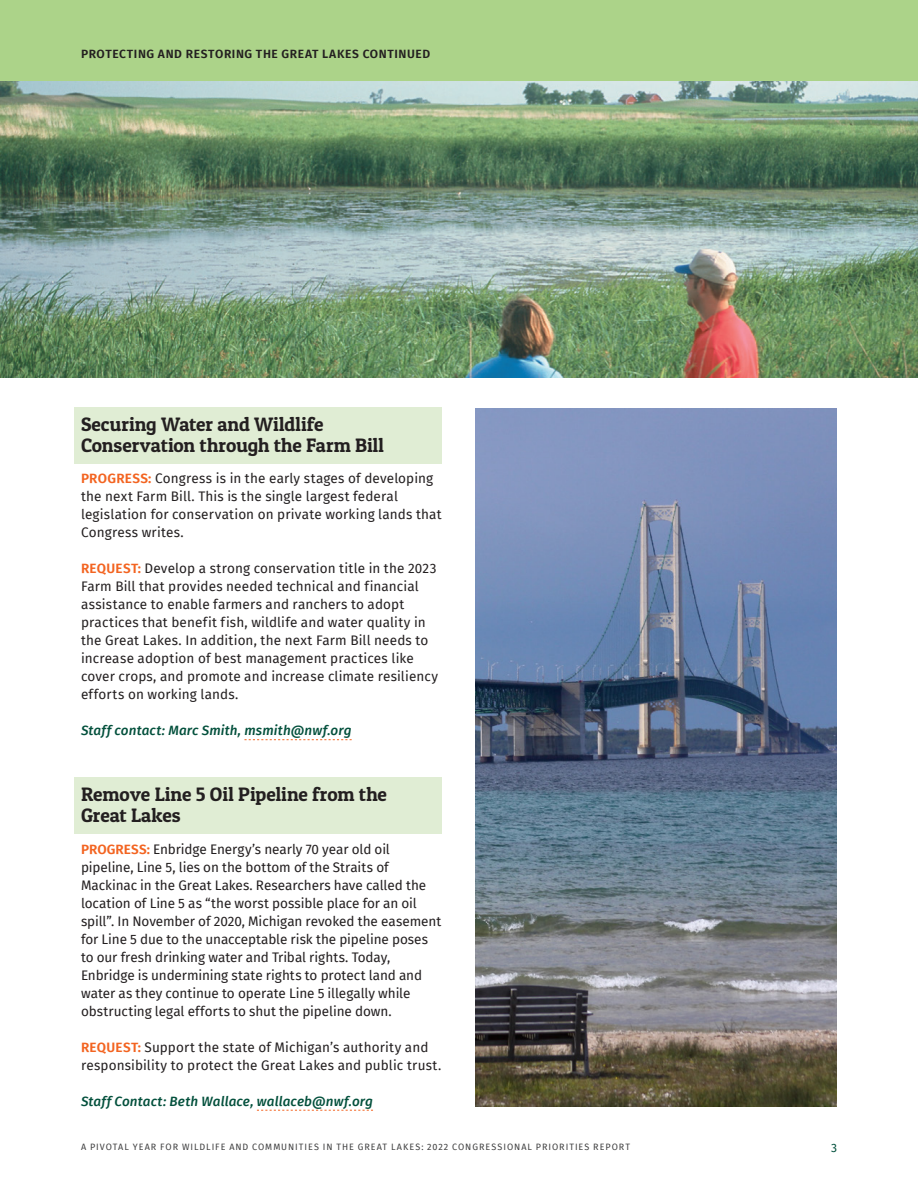
<style>
.page{position:relative;width:918px;height:1188px;background:#fff}
.page>*{position:absolute;margin:0;border:0;box-sizing:border-box;transform-origin:0 0}
.Subheader_4{font:19.5px/21px "Patua One";letter-spacing:-.005em;color:#231f20}
.Body_1{font:13.5px/18px "Fira Sans";letter-spacing:.005em;color:#231f20}
.Staff_Contact{font:italic 500 13.5px "Fira Sans";letter-spacing:.01em;color:#03503c}
.Subheader_3{font:600 12px "Fira Sans";letter-spacing:.05em;color:#231f20}
.t1{font:12px "Fira Sans";color:#03503c}
.t2{font:9px "Fira Sans";letter-spacing:.11em;color:#3e3e3f}
.s1{font-weight:600;color:#f36421}
</style>
<div class="page">
<div style="left:74px;top:407px;width:368px;height:56px;background:#e0edd4"></div>
<svg style="left:244px;top:739px;width:108px;height:1px"></svg>
<div style="left:74px;top:777px;width:368px;height:57px;background:#e0edd4"></div>
<svg style="left:257px;top:1110px;width:116px;height:1px"></svg>
<div style="left:0;top:0;width:918px;height:81px;background:#acd389"></div>
<img style="left:476px;top:408px;width:361px;height:699px">
<img style="left:0;top:81px;width:918px;height:297px">
<p class="Subheader_3" style="left:81px;top:44px;width:351px">PROTECTING AND RESTORING THE GREAT LAKES CONTINUED</p>
<p class="Subheader_4" style="left:81px;top:413px;width:305px">Securing Water and Wildlife<br>Conservation through the Farm Bill</p>
<p class="Body_1" style="left:81px;top:469px;width:362px"><span class="s1">PROGRESS:</span> Congress is in the early stages of developing the next Farm Bill. This is the single largest federal legislation for conservation on private working lands that Congress writes.</p>
<p class="Body_1" style="left:81px;top:559px;width:359px"><span class="s1">REQUEST:</span> Develop a strong conservation title in the 2023<br>Farm Bill that provides needed technical and financial assistance to enable farmers and ranchers to adopt practices that benefit fish, wildlife and water quality in the Great Lakes. In addition, the next Farm Bill needs to increase adoption of best management practices like cover crops, and promote and increase climate resiliency efforts on working lands.</p>
<p class="Staff_Contact" style="left:81px;top:720px;width:272px">Staff contact: Marc Smith, msmith@nwf.org</p>
<p class="Subheader_4" style="left:81px;top:784px;width:308px">Remove Line 5 Oil Pipeline from the<br>Great Lakes</p>
<p class="Body_1" style="left:81px;top:840px;width:362px"><span class="s1">PROGRESS:</span> Enbridge Energy’s nearly 70 year old oil pipeline, Line 5, lies on the bottom of the Straits of Mackinac in the Great Lakes. Researchers have called the location of Line 5 as “the worst possible place for an oil spill”. In November of 2020, Michigan revoked the easement for Line 5 due to the unacceptable risk the pipeline poses to our fresh drinking water and Tribal rights. Today, Enbridge is undermining state rights to protect land and water as they continue to operate Line 5 illegally while obstructing legal efforts to shut the pipeline down.</p>
<p class="Body_1" style="left:81px;top:1038px;width:362px"><span class="s1">REQUEST:</span> Support the state of Michigan’s authority and responsibility to protect the Great Lakes and public trust.</p>
<p class="Staff_Contact" style="left:81px;top:1090px;width:294px">Staff Contact: Beth Wallace, wallaceb@nwf.org</p>
<p class="t2" style="left:81px;top:1140px;width:551px">A PIVOTAL YEAR FOR WILDLIFE AND COMMUNITIES IN THE GREAT LAKES: 2022 CONGRESSIONAL PRIORITIES REPORT</p>
<p class="t1" style="left:831px;top:1138px;width:7px">3</p>
</div>
